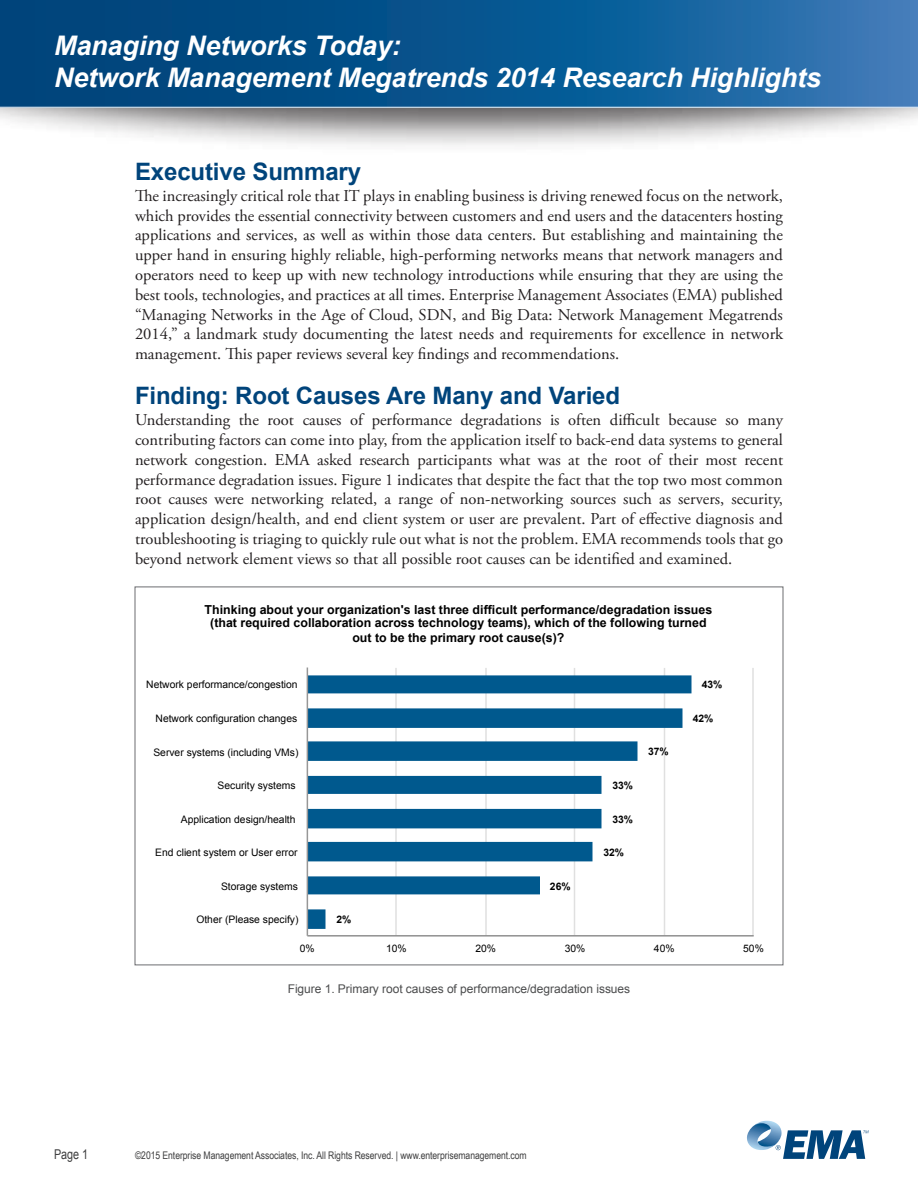
<style>
.page{position:relative;width:918px;height:1188px;background:#fff}
.page>*{position:absolute;margin:0;border:0;box-sizing:border-box;transform-origin:0 0}
.t1{font:italic 700 27px/32.4px "Arial";letter-spacing:-.005em;color:#fff}
.Heading_1{font:700 24px "Arial";letter-spacing:-.005em;color:#00447b}
.t2{font:16.5px/19.8px "Adobe Garamond Pro";color:#231f20;text-align:justify}
.t3{font:13.5px "Arial";color:#3e3e3f;scale:.8 1}
.t4{font:700 12.45px/13.5px "Arial";color:#000;text-align:center}
.Captions{font:12px "Arial";letter-spacing:-.005em;color:#4b4c4d}
.t5{font:10.5px "Arial Narrow";letter-spacing:-.005em;color:#3e3e3f}
.t6{font:10.35px "Arial";color:#000}
.t7{font:700 10.35px "Arial";color:#000}
</style>
<div class="page">
<div style="left:0;top:0;width:918px;height:155px;background:#231f20;opacity:.75"></div>
<svg style="left:0;top:0;width:918px;height:108px;background:#105993"></svg>
<svg style="left:747px;top:1121px;width:122px;height:38px"></svg>
<hr style="left:395px;top:668px;width:2px;height:268px;background:#e0e0e0">
<hr style="left:485px;top:668px;width:2px;height:268px;background:#e0e0e0">
<hr style="left:574px;top:668px;width:1px;height:268px;background:#e0e0e0">
<hr style="left:664px;top:668px;width:1px;height:268px;background:#e0e0e0">
<hr style="left:752px;top:668px;width:2px;height:268px;background:#e0e0e0">
<svg style="left:308px;top:675px;width:384px;height:254px"></svg>
<hr style="left:307px;top:935px;width:447px;height:2px;background:#909090">
<hr style="left:307px;top:668px;width:1px;height:268px;background:#979797">
<h1 class="t1" style="left:54px;top:30px;width:769px">Managing Networks Today:<br>Network Management Megatrends 2014 Research Highlights</h1>
<p class="Heading_1" style="left:135px;top:155px;width:228px">Executive Summary</p>
<p class="t2" style="left:135px;top:186px;width:650px">The increasingly critical role that IT plays in enabling business is driving renewed focus on the network, which provides the essential connectivity between customers and end users and the datacenters hosting applications and services, as well as within those data centers. But establishing and maintaining the upper hand in ensuring highly reliable, high-performing networks means that network managers and operators need to keep up with new technology introductions while ensuring that they are using the best tools, technologies, and practices at all times. Enterprise Management Associates (EMA) published “Managing Networks in the Age of Cloud, SDN, and Big Data: Network Management Megatrends 2014,” a landmark study documenting the latest needs and requirements for excellence in network management. This paper reviews several key findings and recommendations.</p>
<p class="Heading_1" style="left:135px;top:380px;width:487px">Finding: Root Causes Are Many and Varied</p>
<p class="t2" style="left:135px;top:411px;width:650px">Understanding the root causes of performance degradations is often difficult because so many contributing factors can come into play, from the application itself to back-end data systems to general network congestion. EMA asked research participants what was at the root of their most recent performance degradation issues. Figure 1 indicates that despite the fact that the top two most common root causes were networking related, a range of non-networking sources such as servers, security, application design/health, and end client system or user are prevalent. Part of effective diagnosis and troubleshooting is triaging to quickly rule out what is not the problem. EMA recommends tools that go beyond network element views so that all possible root causes can be identified and examined.</p>
<p class="t4" style="left:205px;top:603px;width:509px">Thinking about your organization's last three difficult performance/degradation issues (that required collaboration across technology teams), which of the following turned</p>
<p class="t4" style="left:352px;top:631px;width:214px">out to be the primary root cause(s)?</p>
<p class="t6" style="left:146px;top:678px;width:153px">Network performance/congestion</p>
<p class="t6" style="left:156px;top:712px;width:143px">Network configuration changes</p>
<p class="t6" style="left:153px;top:745px;width:147px">Server systems (including VMs)</p>
<p class="t6" style="left:218px;top:779px;width:79px">Security systems</p>
<p class="t6" style="left:181px;top:812px;width:116px">Application design/health</p>
<p class="t6" style="left:155px;top:846px;width:144px">End client system or User error</p>
<p class="t6" style="left:221px;top:879px;width:78px">Storage systems</p>
<p class="t6" style="left:196px;top:913px;width:104px">Other (Please specify)</p>
<p class="t7" style="left:336px;top:913px;width:16px">2%</p>
<p class="t7" style="left:550px;top:879px;width:22px">26%</p>
<p class="t7" style="left:612px;top:779px;width:22px">33%</p>
<p class="t7" style="left:612px;top:812px;width:22px">33%</p>
<p class="t7" style="left:604px;top:846px;width:22px">32%</p>
<p class="t7" style="left:648px;top:745px;width:22px">37%</p>
<p class="t7" style="left:702px;top:678px;width:22px">43%</p>
<p class="t7" style="left:693px;top:711px;width:22px">42%</p>
<p class="t6" style="left:300px;top:942px;width:16px">0%</p>
<p class="t6" style="left:386px;top:942px;width:22px">10%</p>
<p class="t6" style="left:475px;top:942px;width:22px">20%</p>
<p class="t6" style="left:565px;top:942px;width:22px">30%</p>
<p class="t6" style="left:654px;top:942px;width:22px">40%</p>
<p class="t6" style="left:743px;top:942px;width:22px">50%</p>
<p class="Captions" style="left:288px;top:981px;width:344px">Figure 1. Primary root causes of performance/degradation issues</p>
<p class="t3" style="left:54px;top:1145px;width:44px">Page 1</p>
<p class="t5" style="left:135px;top:1147px;width:393px">©2015 Enterprise Management Associates, Inc. All Rights Reserved. | www.enterprisemanagement.com</p>
</div>
